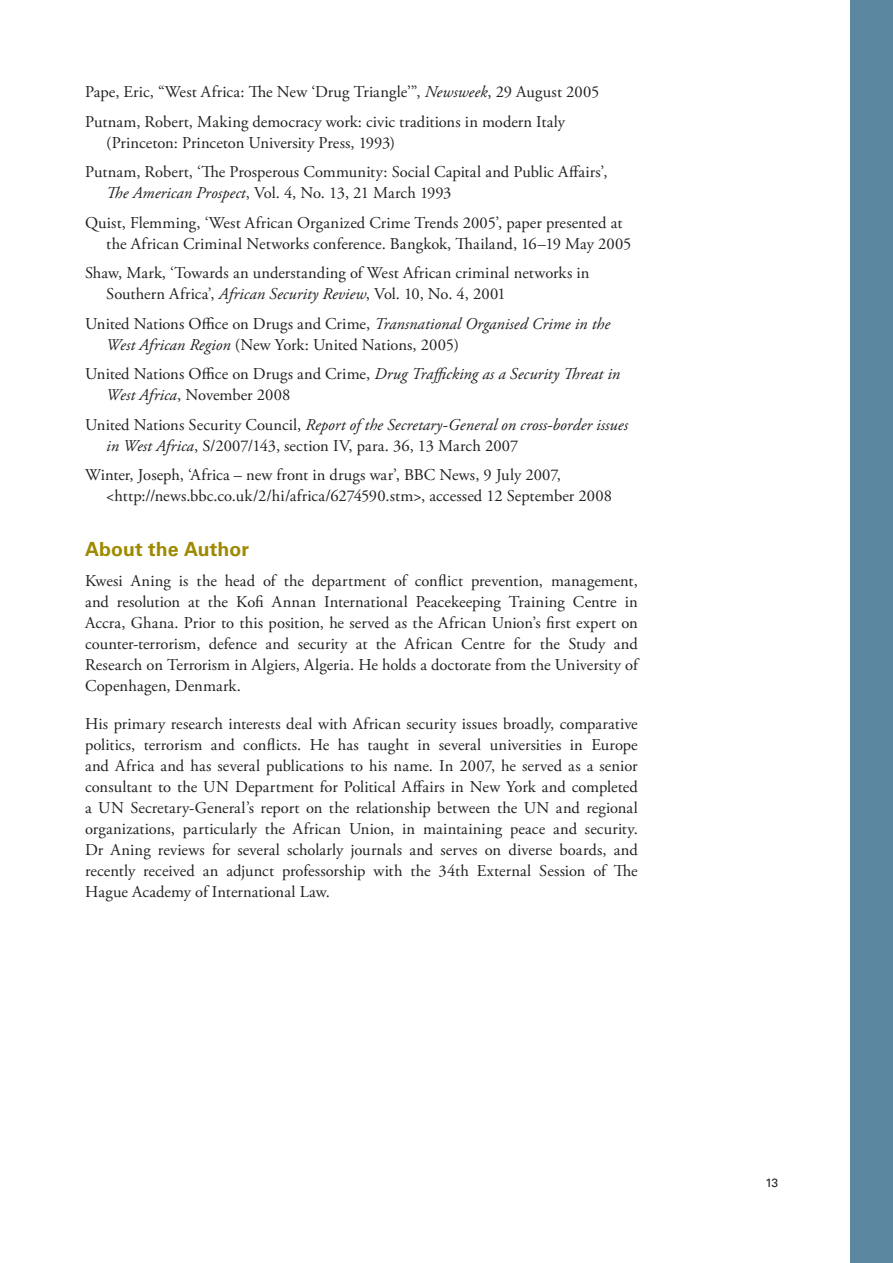
<style>
.page{position:relative;width:893px;height:1263px;background:#fff}
.page>*{position:absolute;margin:0;border:0;box-sizing:border-box;transform-origin:0 0}
.Underrubrik{font:700 19.5px "Univers LT Std";color:#9e8900}
.Brödtext{font:16.5px/21px "Adobe Garamond Pro";letter-spacing:.005em;color:#231f20}
.t1{font:12px "Univers LT Std";color:#231f20}
.s1{font-style:italic}
</style>
<div class="page">
<div style="left:850px;top:0;width:43px;height:1263px;background:#5c87a1"></div>
<p class="Brödtext" style="left:85px;top:82px;width:516px">Pape, Eric, “West Africa: The New ‘Drug Triangle’”, <span class="s1">Newsweek</span>, 29 August 2005</p>
<p class="Brödtext" style="left:106px;top:111px;width:460px;text-indent:-21px">Putnam, Robert, Making democracy work: civic traditions in modern Italy (Princeton: Princeton University Press, 1993)</p>
<p class="Brödtext" style="left:106px;top:162px;width:503px;text-indent:-21px">Putnam, Robert, ‘The Prosperous Community: Social Capital and Public Affairs’,<br><span class="s1">The American Prospect</span>, Vol. 4, No. 13, 21 March 1993</p>
<p class="Brödtext" style="left:106px;top:212px;width:526px;text-indent:-21px">Quist, Flemming, ‘West African Organized Crime Trends 2005’, paper presented at the African Criminal Networks conference. Bangkok, Thailand, 16–19 May 2005</p>
<p class="Brödtext" style="left:106px;top:263px;width:485px;text-indent:-21px">Shaw, Mark, ‘Towards an understanding of West African criminal networks in<br>Southern Africa’, <span class="s1">African Security Review</span>, Vol. 10, No. 4, 2001</p>
<p class="Brödtext" style="left:106px;top:313px;width:505px;text-indent:-21px">United Nations Office on Drugs and Crime, <span class="s1">Transnational Organised Crime in the<br>West African Region</span> (New York: United Nations, 2005)</p>
<p class="Brödtext" style="left:106px;top:364px;width:515px;text-indent:-21px">United Nations Office on Drugs and Crime, <span class="s1">Drug Trafficking as a Security Threat in<br>West Africa</span>, November 2008</p>
<p class="Brödtext" style="left:106px;top:414px;width:523px;text-indent:-21px">United Nations Security Council, <span class="s1">Report of the Secretary-General on cross-border issues in West Africa</span>, S/2007/143, section IV, para. 36, 13 March 2007</p>
<p class="Brödtext" style="left:106px;top:465px;width:507px;text-indent:-21px">Winter, Joseph, ‘Africa – new front in drugs war’, BBC News, 9 July 2007, &lt;http://news.bbc.co.uk/2/hi/africa/6274590.stm&gt;, accessed 12 September 2008</p>
<p class="Underrubrik" style="left:85px;top:538px;width:165px">About the Author</p>
<p class="Brödtext" style="left:85px;top:570px;width:554px;text-align:justify">Kwesi Aning is the head of the department of conflict prevention, management, and resolution at the Kofi Annan International Peacekeeping Training Centre in Accra, Ghana. Prior to this position, he served as the African Union’s first expert on counter-terrorism, defence and security at the African Centre for the Study and Research on Terrorism in Algiers, Algeria. He holds a doctorate from the University of Copenhagen, Denmark.</p>
<p class="Brödtext" style="left:85px;top:713px;width:554px;text-align:justify">His primary research interests deal with African security issues broadly, comparative politics, terrorism and conflicts. He has taught in several universities in Europe and Africa and has several publications to his name. In 2007, he served as a senior consultant to the UN Department for Political Affairs in New York and completed a UN Secretary-General’s report on the relationship between the UN and regional organizations, particularly the African Union, in maintaining peace and security.<br>Dr Aning reviews for several scholarly journals and serves on diverse boards, and recently received an adjunct professorship with the 34th External Session of The Hague Academy of International Law.</p>
<p class="t1" style="left:765px;top:1175px;width:14px">13</p>
</div>
